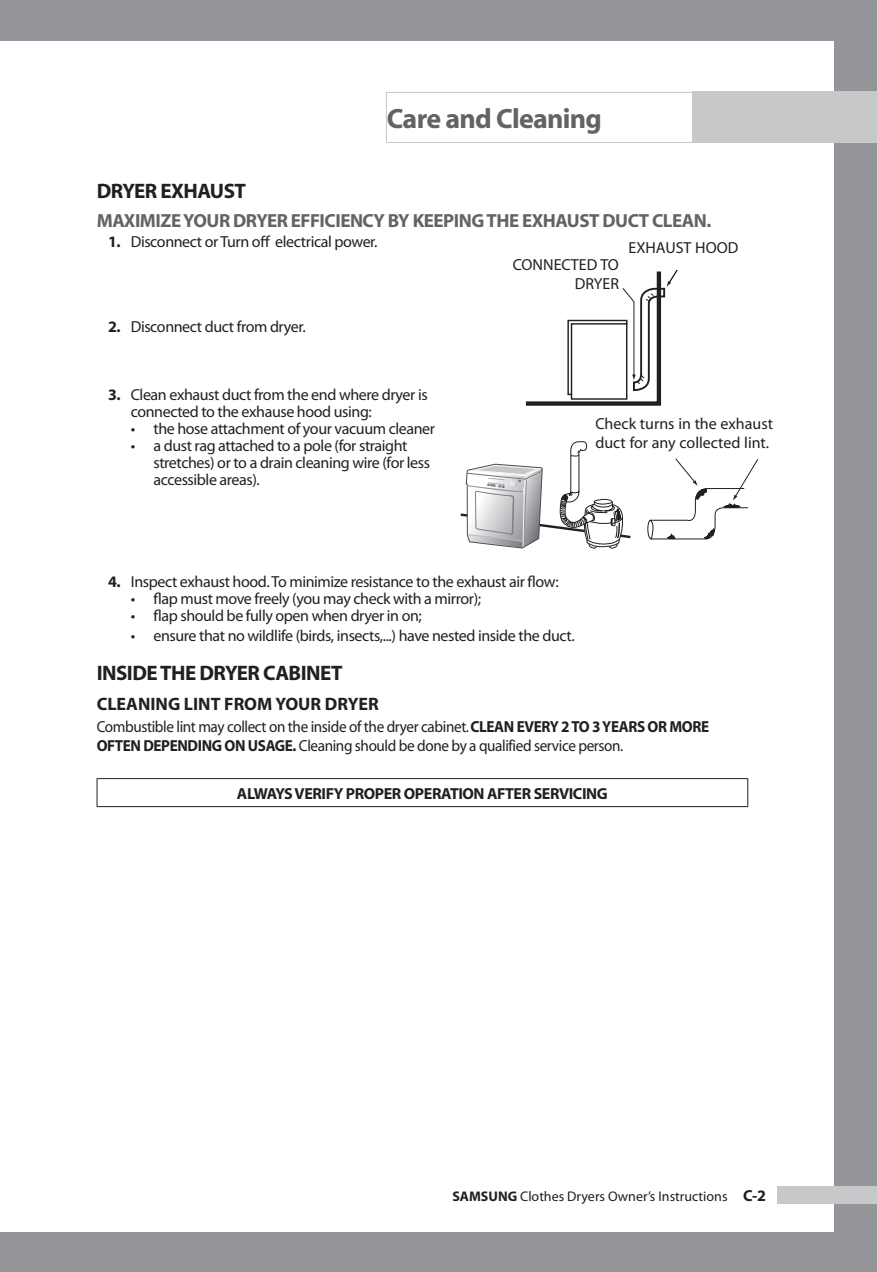
<style>
.page{position:relative;width:877px;height:1272px;background:#fff}
.page>*{position:absolute;margin:0;border:0;box-sizing:border-box;transform-origin:0 0}
.t1{font:700 28px "Myriad";letter-spacing:-.025em;color:#636366}
.t2{font:700 21px "Myriad Pro";letter-spacing:-.025em;color:#231f20}
.t3{font:700 19px "Myriad Pro";letter-spacing:-.025em;color:#636366}
.t4{font:700 18px "Myriad";color:#231f20}
.t5{font:16px/17px "Myriad Pro";letter-spacing:-.025em;color:#231f20}
.t6{font:16px/19.2px "Myriad";letter-spacing:-.025em;color:#231f20;scale:.95 1}
.t7{font:16px/19.2px "Myriad";color:#231f20;text-align:right}
.t8{font:700 16px "Myriad Pro";letter-spacing:-.025em;color:#231f20}
.t9{font:14px "Myriad Pro";color:#231f20}
.s1{font-weight:700}
.s2{font-weight:700;font-size:16px}
</style>
<div class="page">
<div style="left:0;top:0;width:12px;height:1272px;background:#939598"></div>
<div style="left:0;top:41px;width:12px;height:1190px;background:#fff"></div>
<div style="left:12px;top:0;width:865px;height:1272px;background:#939598"></div>
<div style="left:12px;top:41px;width:822px;height:1190px;background:#fff"></div>
<div style="left:692px;top:92px;width:185px;height:51px;background:#c7c8ca"></div>
<div style="left:777px;top:1186px;width:100px;height:17px;background:#c7c8ca"></div>
<hr style="left:97px;top:778px;width:651px;height:1px;background:#231f20">
<svg style="left:97px;top:779px;width:1px;height:27px"></svg>
<svg style="left:747px;top:779px;width:1px;height:27px"></svg>
<hr style="left:97px;top:806px;width:651px;height:1px;background:#231f20">
<div style="left:386px;top:92px;width:312px;height:51px;border:1px solid #c7c8ca"></div>
<svg style="left:460px;top:269px;width:298px;height:280px"></svg>
<h1 class="t1" style="left:387px;top:104px;width:217px">Care and Cleaning</h1>
<h2 class="t2" style="left:97px;top:180px;width:151px">DRYER EXHAUST</h2>
<p class="t3" style="left:97px;top:210px;width:616px">MAXIMIZE YOUR DRYER EFFICIENCY BY KEEPING THE EXHAUST DUCT CLEAN.</p>
<p class="t5" style="left:108px;top:233px;width:271px"><span class="s1">1.</span> Disconnect or Turn off electrical power.</p>
<p class="t7" style="left:628px;top:239px;width:111px">EXHAUST HOOD</p>
<p class="t5" style="left:108px;top:318px;width:199px"><span class="s1">2.</span> Disconnect duct from dryer.</p>
<p class="t5" style="left:131px;top:386px;width:298px;text-indent:-23px"><span class="s1">3.</span> Clean exhaust duct from the end where dryer is connected to the exhause hood using:</p>
<p class="t5" style="left:131px;top:420px;width:306px">• the hose attachment of your vacuum cleaner</p>
<p class="t5" style="left:153px;top:437px;width:278px;text-indent:-23px">• a dust rag attached to a pole (for straight stretches) or to a drain cleaning wire (for less accessible areas).</p>
<p class="t7" style="left:513px;top:256px;width:108px">CONNECTED TO<br>DRYER</p>
<p class="t7" style="left:595px;top:415px;width:179px;text-align:left">Check turns in the exhaust duct for any collected lint.</p>
<p class="t5" style="left:108px;top:573px;width:452px"><span class="s1">4.</span> Inspect exhaust hood. To minimize resistance to the exhaust air flow:</p>
<p class="t5" style="left:131px;top:590px;width:352px">• flap must move freely (you may check with a mirror);</p>
<p class="t5" style="left:131px;top:607px;width:293px">• flap should be fully open when dryer in on;</p>
<p class="t5" style="left:131px;top:627px;width:445px">• ensure that no wildlife (birds, insects,...) have nested inside the duct.</p>
<h2 class="t2" style="left:97px;top:661px;width:247px">INSIDE THE DRYER CABINET</h2>
<p class="t4" style="left:97px;top:694px;width:284px">CLEANING LINT FROM YOUR DRYER</p>
<p class="t6" style="left:97px;top:717px;width:646px">Combustible lint may collect on the inside of the dryer cabinet. <span class="s1">CLEAN EVERY 2 TO 3 YEARS OR MORE<br>OFTEN DEPENDING ON USAGE.</span> Cleaning should be done by a qualified service person.</p>
<p class="t8" style="left:237px;top:784px;width:372px">ALWAYS VERIFY PROPER OPERATION AFTER SERVICING</p>
<p class="t9" style="left:452px;top:1188px;width:315px"><span class="s1">SAMSUNG</span> Clothes Dryers Owner’s Instructions <span class="s2">C-2</span></p>
</div>
